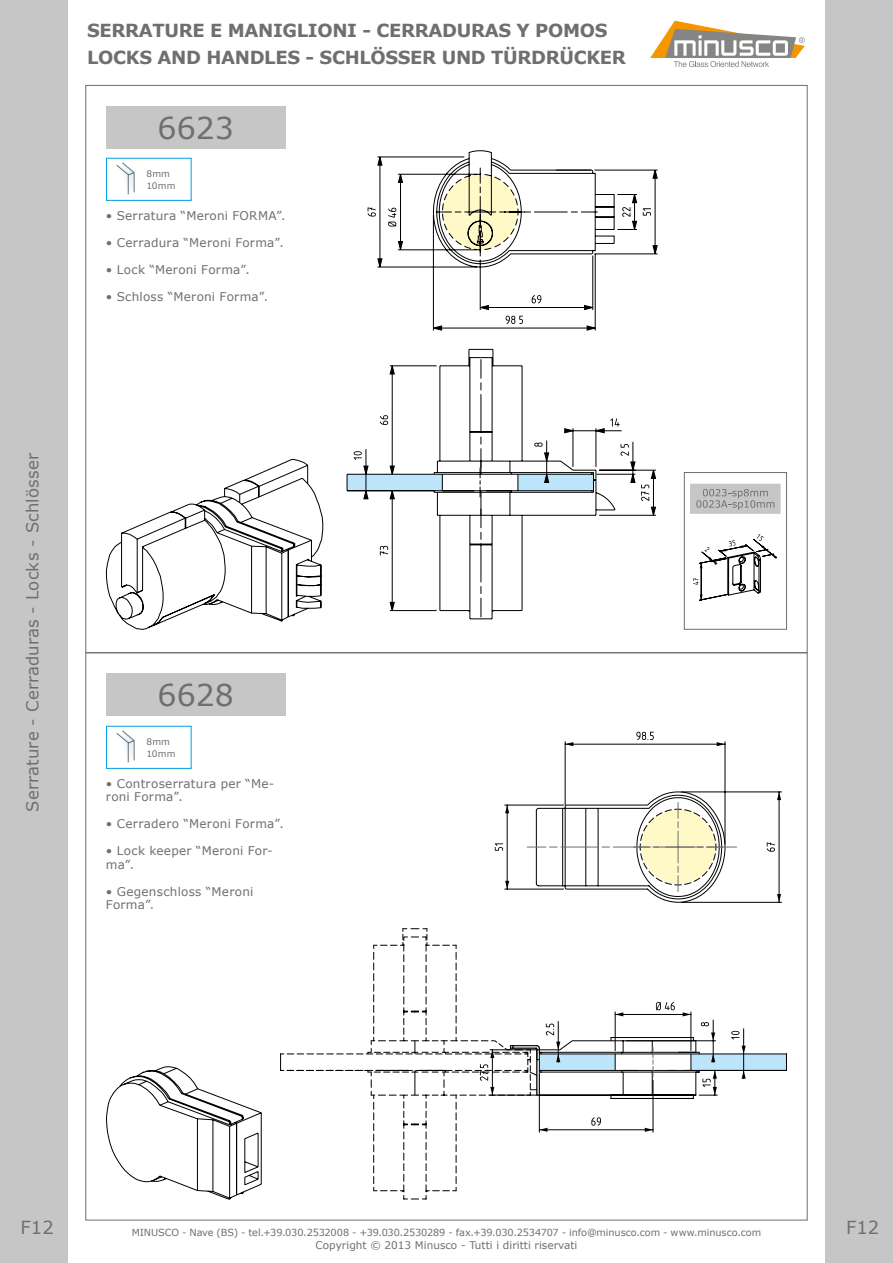
<style>
.page{position:relative;width:893px;height:1263px;background:#fff}
.page>*{position:absolute;margin:0;border:0;box-sizing:border-box;transform-origin:0 0}
.t1{font:30px "Verdana";color:#706f6f}
.t2{font:700 18px/27px "Verdana";letter-spacing:-.02em;color:#706f6f}
.t3{font:18px "Verdana";color:#706f6f}
.t4{font:16.5px "Verdana";letter-spacing:.01em;color:#706f6f}
.t5{font:12px/13.5px "Verdana";letter-spacing:.02em;color:#706f6f}
.t6{font:10.5px "Verdana";color:#706f6f}
.t7{font:9.75px "Verdana";letter-spacing:-.01em;color:#706f6f}
.t8{font:9px/12px "Verdana";letter-spacing:.015em;color:#706f6f}
</style>
<div class="page">
<div style="left:825px;top:0;width:68px;height:1263px;background:#c6c6c6"></div>
<div style="left:0;top:0;width:68px;height:1263px;background:#c6c6c6"></div>
<svg style="left:650px;top:21px;width:155px;height:46px"></svg>
<div style="left:106px;top:674px;width:180px;height:42px;background:#c6c6c6"></div>
<div style="left:106px;top:106px;width:180px;height:43px;background:#c6c6c6"></div>
<div style="left:106px;top:158px;width:85px;height:43px;border:1px solid #009fe3"></div>
<svg style="left:116px;top:162px;width:19px;height:33px"></svg>
<svg style="left:116px;top:730px;width:19px;height:33px"></svg>
<svg style="left:106px;top:459px;width:217px;height:171px"></svg>
<svg style="left:106px;top:1066px;width:156px;height:133px"></svg>
<svg style="left:347px;top:150px;width:311px;height:469px"></svg>
<hr style="left:440px;top:610px;width:30px;height:1px;background:#000">
<hr style="left:347px;top:474px;width:246px;height:1px;background:#000">
<svg style="left:347px;top:475px;width:1px;height:16px"></svg>
<hr style="left:442px;top:490px;width:32px;height:1px;background:#000">
<hr style="left:434px;top:492px;width:47px;height:1px;background:#000">
<svg style="left:481px;top:490px;width:30px;height:25px"></svg>
<svg style="left:592px;top:473px;width:2px;height:20px"></svg>
<svg style="left:481px;top:461px;width:1px;height:13px"></svg>
<hr style="left:556px;top:170px;width:35px;height:1px;background:#000">
<svg style="left:380px;top:415px;width:8px;height:10px"></svg>
<svg style="left:380px;top:546px;width:8px;height:9px"></svg>
<svg style="left:621px;top:444px;width:8px;height:12px"></svg>
<svg style="left:534px;top:442px;width:15px;height:20px"></svg>
<svg style="left:595px;top:418px;width:25px;height:15px"></svg>
<svg style="left:354px;top:451px;width:8px;height:9px"></svg>
<svg style="left:641px;top:468px;width:15px;height:33px"></svg>
<svg style="left:643px;top:208px;width:8px;height:8px"></svg>
<svg style="left:622px;top:193px;width:15px;height:38px"></svg>
<svg style="left:532px;top:295px;width:9px;height:8px"></svg>
<svg style="left:388px;top:208px;width:8px;height:19px"></svg>
<svg style="left:506px;top:316px;width:17px;height:8px"></svg>
<svg style="left:368px;top:207px;width:8px;height:10px"></svg>
<div style="left:690px;top:484px;width:91px;height:30px;background:#c6c6c6"></div>
<svg style="left:696px;top:489px;width:78px;height:21px"></svg>
<svg style="left:693px;top:534px;width:84px;height:66px"></svg>
<div style="left:684px;top:472px;width:103px;height:157px;border:1px solid #706f6f"></div>
<div style="left:691px;top:1054px;width:95px;height:16px;background:#bce4fa"></div>
<svg style="left:742px;top:1046px;width:4px;height:8px"></svg>
<svg style="left:742px;top:1071px;width:4px;height:8px"></svg>
<svg style="left:505px;top:806px;width:4px;height:7px"></svg>
<svg style="left:505px;top:881px;width:4px;height:8px"></svg>
<svg style="left:566px;top:742px;width:7px;height:4px"></svg>
<svg style="left:717px;top:742px;width:8px;height:4px"></svg>
<svg style="left:777px;top:793px;width:4px;height:7px"></svg>
<svg style="left:777px;top:894px;width:4px;height:8px"></svg>
<hr style="left:539px;top:1054px;width:247px;height:1px;background:#000">
<svg style="left:786px;top:1054px;width:1px;height:16px"></svg>
<hr style="left:699px;top:1070px;width:87px;height:1px;background:#000">
<svg style="left:527px;top:791px;width:210px;height:112px"></svg>
<hr style="left:743px;top:1029px;width:1px;height:50px;background:#000">
<hr style="left:507px;top:805px;width:1px;height:84px;background:#000">
<hr style="left:505px;top:805px;width:58px;height:1px;background:#000">
<hr style="left:505px;top:889px;width:58px;height:1px;background:#000">
<hr style="left:565px;top:744px;width:160px;height:1px;background:#000">
<hr style="left:565px;top:742px;width:1px;height:63px;background:#000">
<hr style="left:725px;top:742px;width:1px;height:102px;background:#000">
<hr style="left:779px;top:792px;width:1px;height:110px;background:#000">
<hr style="left:681px;top:792px;width:101px;height:1px;background:#000">
<hr style="left:681px;top:902px;width:101px;height:1px;background:#000">
<svg style="left:731px;top:1031px;width:8px;height:8px"></svg>
<svg style="left:495px;top:843px;width:8px;height:8px"></svg>
<svg style="left:636px;top:732px;width:18px;height:8px"></svg>
<svg style="left:767px;top:842px;width:8px;height:10px"></svg>
<svg style="left:280px;top:928px;width:437px;height:271px"></svg>
<h2 class="t2" style="left:87px;top:17px;width:540px">SERRATURE E MANIGLIONI - CERRADURAS Y POMOS<br>LOCKS AND HANDLES - SCHLÖSSER UND TÜRDRÜCKER</h2>
<h1 class="t1" style="left:158px;top:109px;width:78px">6623</h1>
<p class="t8" style="left:146px;top:167px;width:31px">8mm<br>10mm</p>
<h3 class="t4" style="left:22px;top:811px;width:360px;rotate:-90deg">Serrature - Cerraduras - Locks - Schlösser</h3>
<p class="t5" style="left:106px;top:209px;width:181px">• Serratura “Meroni FORMA”.</p>
<p class="t5" style="left:106px;top:236px;width:179px">• Cerradura “Meroni Forma”.</p>
<p class="t5" style="left:106px;top:263px;width:145px">• Lock “Meroni Forma”.</p>
<p class="t5" style="left:106px;top:290px;width:164px">• Schloss “Meroni Forma”.</p>
<h1 class="t1" style="left:158px;top:676px;width:78px">6628</h1>
<p class="t8" style="left:146px;top:735px;width:31px">8mm<br>10mm</p>
<p class="t5" style="left:106px;top:776px;width:170px">• Controserratura per “Me&shy;roni Forma”.</p>
<p class="t5" style="left:106px;top:817px;width:179px">• Cerradero “Meroni Forma”.</p>
<p class="t5" style="left:106px;top:844px;width:168px">• Lock keeper “Meroni For&shy;ma”.</p>
<p class="t5" style="left:106px;top:884px;width:149px">• Gegenschloss “Meroni<br>Forma”.</p>
<h2 class="t3" style="left:21px;top:1216px;width:35px">F12</h2>
<h2 class="t3" style="left:846px;top:1216px;width:35px">F12</h2>
<p class="t7" style="left:132px;top:1226px;width:631px">MINUSCO - Nave (BS) - tel.+39.030.2532008 - +39.030.2530289 - fax.+39.030.2534707 - info@minusco.com - www.minusco.com</p>
<p class="t6" style="left:316px;top:1239px;width:263px">Copyright © 2013 Minusco - Tutti i diritti riservati</p>
</div>
